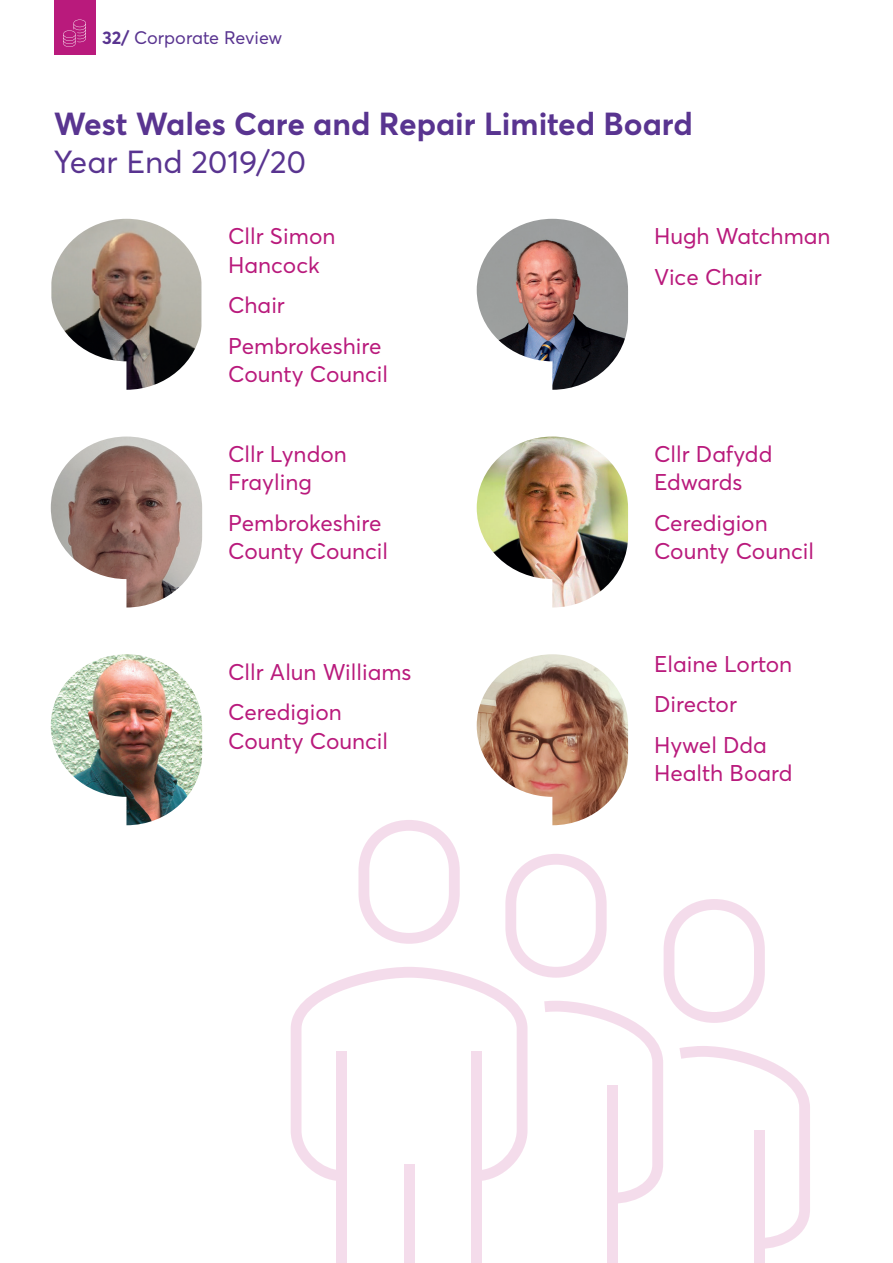
<style>
.page{position:relative;width:893px;height:1263px;background:#fff}
.page>*{position:absolute;margin:0;border:0;box-sizing:border-box;transform-origin:0 0}
.t1{font:700 31.5px "Averta";color:#593490}
.t2{font:31.5px "Averta";color:#593490}
.t3{font:22.5px/28.5px "Averta";color:#b91a7c}
.t4{font:18px "Averta";color:#593490}
.s1{font-weight:700}
</style>
<div class="page">
<img style="left:51px;top:219px;width:151px;height:171px">
<img style="left:51px;top:436px;width:151px;height:171px">
<img style="left:477px;top:436px;width:151px;height:171px">
<img style="left:51px;top:654px;width:151px;height:171px">
<img style="left:477px;top:654px;width:151px;height:171px">
<div style="left:54px;top:0;width:41px;height:54px;background:#b91a7c"></div>
<svg style="left:63px;top:20px;width:23px;height:27px"></svg>
<img style="left:477px;top:219px;width:151px;height:171px">
<div style="left:404px;top:1164px;width:11px;height:99px;background:#f4dceb"></div>
<div style="left:336px;top:1051px;width:11px;height:212px;background:#f4dceb"></div>
<div style="left:471px;top:1051px;width:11px;height:212px;background:#f4dceb"></div>
<div style="left:754px;top:1130px;width:11px;height:133px;background:#f4dceb"></div>
<div style="left:607px;top:1085px;width:11px;height:178px;background:#f4dceb"></div>
<svg style="left:358px;top:820px;width:102px;height:124px"></svg>
<svg style="left:505px;top:854px;width:305px;height:395px"></svg>
<svg style="left:291px;top:967px;width:237px;height:214px"></svg>
<p class="t4" style="left:102px;top:26px;width:182px"><span class="s1">32/</span> Corporate Review</p>
<h1 class="t1" style="left:54px;top:104px;width:640px">West Wales Care and Repair Limited Board</h1>
<h1 class="t2" style="left:54px;top:142px;width:254px">Year End 2019/20</h1>
<p class="t3" style="left:228px;top:222px;width:109px">Cllr Simon<br>Hancock</p>
<p class="t3" style="left:228px;top:285px;width:155px;line-height:40.5px">Chair<br>Pembrokeshire</p>
<p class="t3" style="left:228px;top:360px;width:162px">County Council</p>
<p class="t3" style="left:228px;top:439px;width:120px">Cllr Lyndon<br>Frayling</p>
<p class="t3" style="left:228px;top:508px;width:162px">Pembrokeshire<br>County Council</p>
<p class="t3" style="left:228px;top:651px;width:185px;line-height:40.5px">Cllr Alun Williams<br>Ceredigion</p>
<p class="t3" style="left:228px;top:726px;width:162px">County Council</p>
<p class="t3" style="left:654px;top:216px;width:178px;line-height:40.5px">Hugh Watchman<br>Vice Chair</p>
<p class="t3" style="left:654px;top:439px;width:120px">Cllr Dafydd<br>Edwards</p>
<p class="t3" style="left:654px;top:508px;width:162px">Ceredigion<br>County Council</p>
<p class="t3" style="left:654px;top:644px;width:140px;line-height:40.5px">Elaine Lorton<br>Director<br>Hywel Dda</p>
<p class="t3" style="left:654px;top:759px;width:140px">Health Board</p>
</div>
